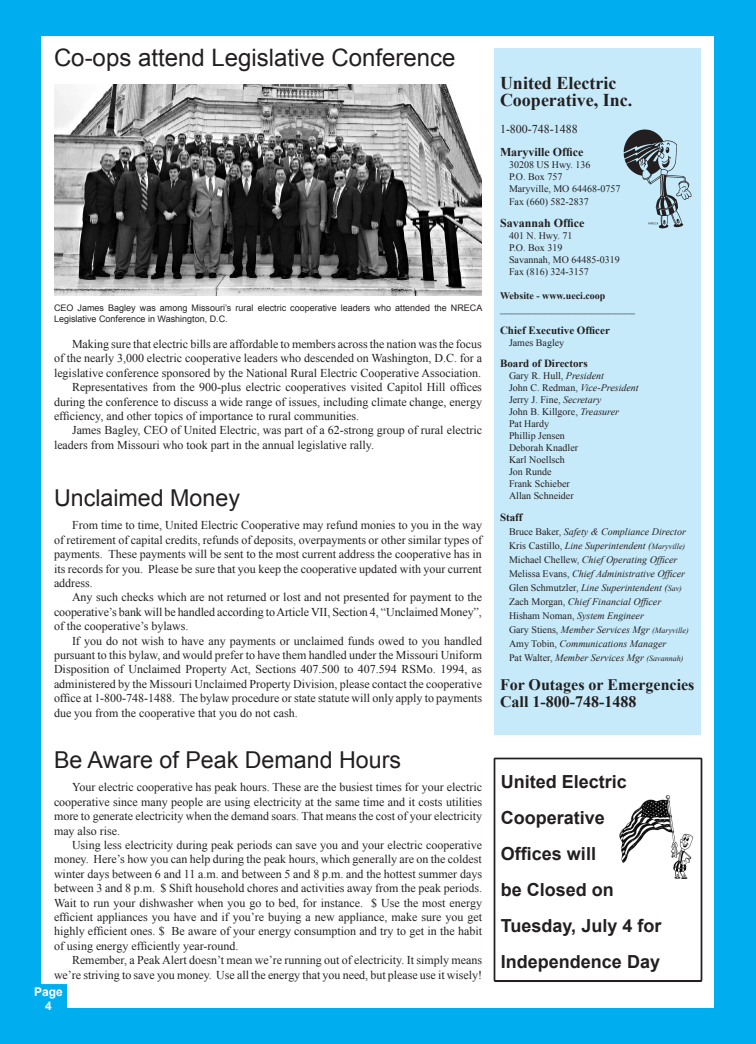
<style>
.page{position:relative;width:756px;height:1044px;background:#00aeef}
.page>*{position:absolute;margin:0;border:0;box-sizing:border-box;transform-origin:0 0}
.t1{font:24px "Arial";color:#231f20}
.t2{font:23.2px "Arial";color:#231f20}
.t3{font:700 18px "Arial";color:#231f20}
.t4{font:700 18px "Times New Roman";color:#231f20}
.t5{font:700 16px "Times New Roman";color:#231f20}
.t6{font:12px/14.4px "Times New Roman";color:#231f20;text-align:justify}
.t7{font:700 12px "Times New Roman";color:#231f20}
.t8{font:700 12px "Arial";color:#fff}
.t9{font:700 11px "Times New Roman";color:#231f20}
.t10{font:italic 10px "Times New Roman";color:#231f20}
.t11{font:10px "Times New Roman";color:#231f20}
.t12{font:700 10px "Times New Roman";color:#231f20}
.t13{font:9px/10.8px "Arial";color:#231f20}
.s1{font-style:italic}
.s2{font-style:normal}
.s3{font-size:8px}
</style>
<div class="page">
<div style="left:41px;top:36px;width:673px;height:972px;background:#fff"></div>
<div style="left:29px;top:984px;width:38px;height:27px;background:#00aeef;border:1px solid #00aeef"></div>
<svg style="left:494px;top:758px;width:208px;height:224px"></svg>
<div style="left:501px;top:775px;width:188px;height:193px;background:#fff"></div>
<img style="left:620px;top:793px;width:77px;height:86px">
<div style="left:494px;top:48px;width:208px;height:687px;background:#c6eafa"></div>
<img style="left:623px;top:130px;width:69px;height:99px">
<img style="left:54px;top:85px;width:428px;height:210px">
<p class="t1" style="left:54px;top:42px;width:403px">Co-ops attend Legislative Conference</p>
<p class="t13" style="left:54px;top:303px;width:430px">CEO James Bagley was among Missouri’s rural electric cooperative leaders who attended the NRECA<br>Legislative Conference in Washington, D.C.</p>
<p class="t6" style="left:54px;top:337px;width:430px;text-indent:18px">Making sure that electric bills are affordable to members across the nation was the focus of the nearly 3,000 electric cooperative leaders who descended on Washington, D.C. for a legislative conference sponsored by the National Rural Electric Cooperative Association.</p>
<p class="t6" style="left:54px;top:380px;width:430px;text-indent:18px">Representatives from the 900-plus electric cooperatives visited Capitol Hill offices during the conference to discuss a wide range of issues, including climate change, energy efficiency, and other topics of importance to rural communities.</p>
<p class="t6" style="left:54px;top:423px;width:430px;text-indent:18px">James Bagley, CEO of United Electric, was part of a 62-strong group of rural electric leaders from Missouri who took part in the annual legislative rally.</p>
<p class="t2" style="left:54px;top:483px;width:188px">Unclaimed Money</p>
<p class="t6" style="left:54px;top:518px;width:430px;text-indent:18px">From time to time, United Electric Cooperative may refund monies to you in the way of retirement of capital credits, refunds of deposits, overpayments or other similar types of payments. These payments will be sent to the most current address the cooperative has in its records for you. Please be sure that you keep the cooperative updated with your current address.</p>
<p class="t6" style="left:54px;top:590px;width:430px;text-indent:18px">Any such checks which are not returned or lost and not presented for payment to the cooperative’s bank will be handled according to Article VII, Section 4, “Unclaimed Money”, of the cooperative’s bylaws.</p>
<p class="t6" style="left:54px;top:633px;width:430px;text-indent:18px">If you do not wish to have any payments or unclaimed funds owed to you handled pursuant to this bylaw, and would prefer to have them handled under the Missouri Uniform Disposition of Unclaimed Property Act, Sections 407.500 to 407.594 RSMo. 1994, as administered by the Missouri Unclaimed Property Division, please contact the cooperative office at 1-800-748-1488. The bylaw procedure or state statute will only apply to payments due you from the cooperative that you do not cash.</p>
<p class="t2" style="left:54px;top:745px;width:349px">Be Aware of Peak Demand Hours</p>
<p class="t6" style="left:54px;top:780px;width:430px;text-indent:18px">Your electric cooperative has peak hours. These are the busiest times for your electric cooperative since many people are using electricity at the same time and it costs utilities more to generate electricity when the demand soars. That means the cost of your electricity may also rise.</p>
<p class="t6" style="left:54px;top:838px;width:430px;text-indent:18px">Using less electricity during peak periods can save you and your electric cooperative money. Here’s how you can help during the peak hours, which generally are on the coldest winter days between 6 and 11 a.m. and between 5 and 8 p.m. and the hottest summer days between 3 and 8 p.m. $ Shift household chores and activities away from the peak periods.<br>Wait to run your dishwasher when you go to bed, for instance. $ Use the most energy efficient appliances you have and if you’re buying a new appliance, make sure you get highly efficient ones. $ Be aware of your energy consumption and try to get in the habit of using energy efficiently year-round.</p>
<p class="t6" style="left:54px;top:952px;width:430px;line-height:15px;text-align:right">Remember, a Peak Alert doesn’t mean we’re running out of electricity. It simply means we’re striving to save you money. Use all the energy that you need, but please use it wisely!</p>
<p class="t8" style="left:34px;top:984px;width:30px">Page</p>
<p class="t8" style="left:45px;top:998px;width:8px">4</p>
<p class="t4" style="left:500px;top:70px;width:118px">United Electric</p>
<p class="t4" style="left:500px;top:87px;width:134px">Cooperative, Inc.</p>
<p class="t6" style="left:500px;top:122px;width:79px">1-800-748-1488</p>
<p class="t7" style="left:500px;top:143px;width:85px">Maryville Office</p>
<p class="t11" style="left:509px;top:158px;width:83px">30208 US Hwy. 136</p>
<p class="t11" style="left:509px;top:170px;width:55px">P.O. Box 757</p>
<p class="t11" style="left:509px;top:182px;width:113px">Maryville, MO 64468-0757</p>
<p class="t11" style="left:509px;top:195px;width:81px">Fax (660) 582-2837</p>
<p class="t7" style="left:500px;top:215px;width:86px">Savannah Office</p>
<p class="t11" style="left:509px;top:229px;width:65px">401 N. Hwy. 71</p>
<p class="t11" style="left:509px;top:241px;width:55px">P.O. Box 319</p>
<p class="t11" style="left:509px;top:253px;width:112px">Savannah, MO 64485-0319</p>
<p class="t11" style="left:509px;top:265px;width:81px">Fax (816) 324-3157</p>
<p class="t12" style="left:500px;top:289px;width:107px">Website - www.ueci.coop</p>
<p class="t11" style="left:500px;top:302px;width:136px">___________________________</p>
<p class="t9" style="left:500px;top:322px;width:111px">Chief Executive Officer</p>
<p class="t11" style="left:509px;top:336px;width:57px">James Bagley</p>
<p class="t9" style="left:500px;top:356px;width:89px">Board of Directors</p>
<p class="t11" style="left:509px;top:369px;width:96px">Gary R. Hull, <span class="s1">President</span></p>
<p class="t10" style="left:509px;top:381px;width:131px"><span class="s2">John C. Redman,</span> Vice-President</p>
<p class="t11" style="left:509px;top:393px;width:94px">Jerry J. Fine, <span class="s1">Secretary</span></p>
<p class="t11" style="left:509px;top:405px;width:112px">John B. Killgore, <span class="s1">Treasurer</span></p>
<p class="t11" style="left:509px;top:417px;width:42px">Pat Hardy</p>
<p class="t11" style="left:509px;top:429px;width:57px">Phillip Jensen</p>
<p class="t11" style="left:509px;top:441px;width:71px">Deborah Knadler</p>
<p class="t11" style="left:509px;top:453px;width:57px">Karl Noellsch</p>
<p class="t11" style="left:509px;top:465px;width:44px">Jon Runde</p>
<p class="t11" style="left:509px;top:477px;width:62px">Frank Schieber</p>
<p class="t11" style="left:509px;top:489px;width:66px">Allan Schneider</p>
<p class="t9" style="left:500px;top:510px;width:24px">Staff</p>
<p class="t10" style="left:509px;top:525px;width:178px"><span class="s2">Bruce Baker,</span> Safety &amp; Compliance Director</p>
<p class="t10" style="left:509px;top:539px;width:178px"><span class="s2">Kris Castillo,</span> Line Superintendent (<span class="s3">Maryville)</span></p>
<p class="t10" style="left:509px;top:553px;width:170px"><span class="s2">Michael Chellew,</span> Chief Operating Officer</p>
<p class="t10" style="left:509px;top:567px;width:178px"><span class="s2">Melissa Evans,</span> Chief Administrative Officer</p>
<p class="t10" style="left:509px;top:581px;width:174px"><span class="s2">Glen Schmutzler,</span> Line Superintendent (<span class="s3">Sav)</span></p>
<p class="t10" style="left:509px;top:595px;width:154px"><span class="s2">Zach Morgan,</span> Chief Financial Officer</p>
<p class="t10" style="left:509px;top:609px;width:136px"><span class="s2">Hisham Noman,</span> System Engineer</p>
<p class="t10" style="left:509px;top:623px;width:181px"><span class="s2">Gary Stiens,</span> Member Services Mgr <span class="s3">(Maryville)</span></p>
<p class="t10" style="left:509px;top:637px;width:159px"><span class="s2">Amy Tobin,</span> Communications Manager</p>
<p class="t10" style="left:509px;top:651px;width:176px"><span class="s2">Pat Walter,</span> Member Services Mgr <span class="s3">(Savannah)</span></p>
<p class="t5" style="left:500px;top:674px;width:196px">For Outages or Emergencies</p>
<p class="t5" style="left:500px;top:691px;width:138px">Call 1-800-748-1488</p>
<p class="t3" style="left:501px;top:770px;width:128px">United Electric</p>
<p class="t3" style="left:501px;top:806px;width:106px">Cooperative</p>
<p class="t3" style="left:501px;top:842px;width:97px">Offices will</p>
<p class="t3" style="left:501px;top:878px;width:115px">be Closed on</p>
<p class="t3" style="left:501px;top:914px;width:162px">Tuesday, July 4 for</p>
<p class="t3" style="left:501px;top:950px;width:161px">Independence Day</p>
</div>
